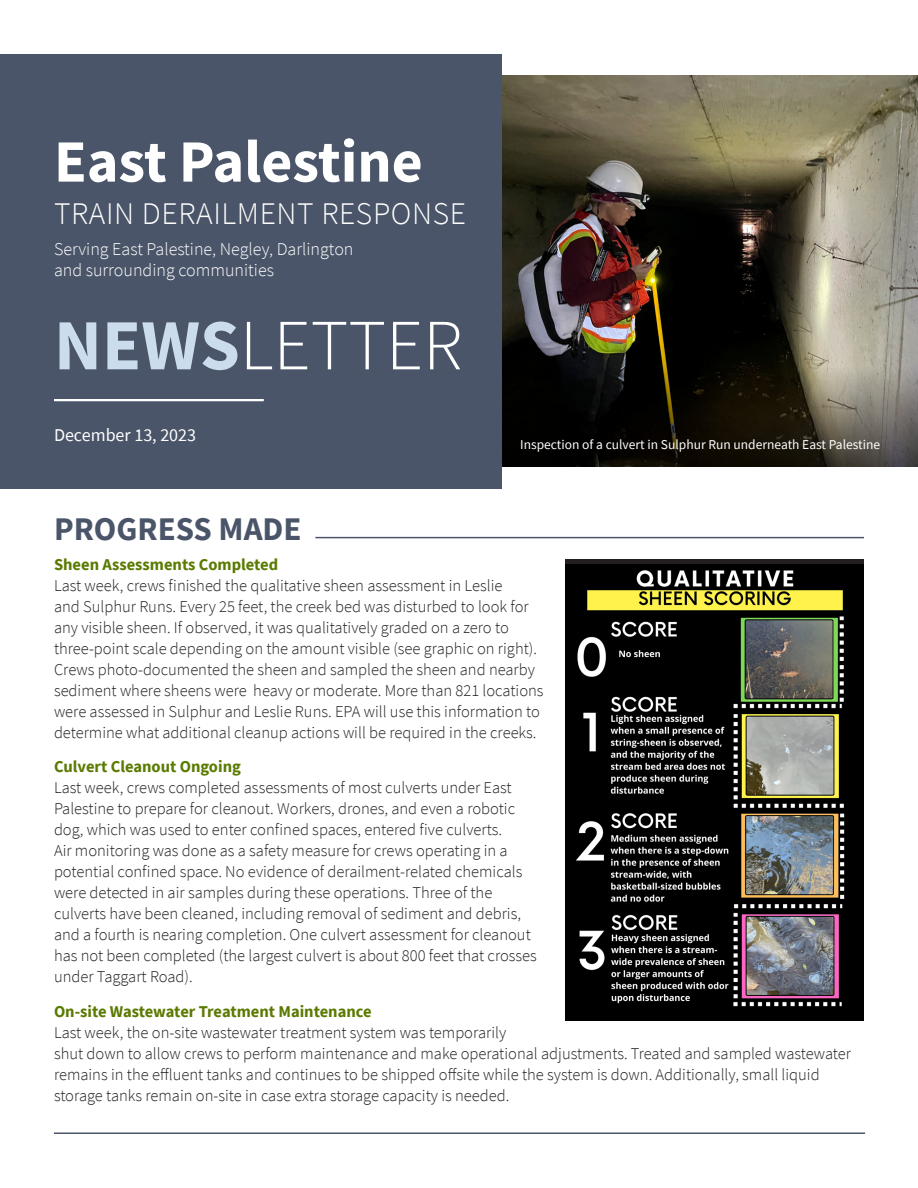
<style>
.page{position:relative;width:918px;height:1188px;background:#fff}
.page>*{position:absolute;margin:0;border:0;box-sizing:border-box;transform-origin:0 0}
.t1{font:300 72px "Source Sans Pro";color:#fff}
.t2{font:700 60px "Source Sans Pro";color:#fff}
.Preface{font:700 33px "Source Sans Pro";color:#4b5569}
.t3{font:300 31.5px "Source Sans Pro";letter-spacing:.02em;color:#fff}
.t4{font:300 18px/21.6px "Source Sans Pro";color:#fff}
.t5{font:18px "Source Sans Pro";color:#fff}
.t6{font:300 16.5px/21px "Source Sans Pro";color:#231f20}
.t7{font:700 16.5px "Source Sans Pro";color:#5a7a00}
.t8{font:13.5px "Source Sans Pro";color:#fff}
.s1{font-weight:700;color:#cbdcec}
</style>
<div class="page">
<hr style="left:54px;top:1132px;width:811px;height:2px;background:#4b5569">
<img style="left:501px;top:76px;width:417px;height:291px">
<svg style="left:501px;top:367px;width:417px;height:100px;background:#27241d"></svg>
<div style="left:0;top:54px;width:501px;height:434px;background:#4b5569"></div>
<hr style="left:54px;top:399px;width:210px;height:2px;background:#fff">
<hr style="left:315px;top:537px;width:549px;height:1px;background:#4b5569">
<img style="left:566px;top:565px;width:298px;height:455px">
<p class="t2" style="left:54px;top:121px;width:370px">East Palestine</p>
<p class="t3" style="left:54px;top:194px;width:414px">TRAIN DERAILMENT RESPONSE</p>
<p class="t4" style="left:54px;top:238px;width:301px">Serving East Palestine, Negley, Darlington and surrounding communities</p>
<p class="t1" style="left:54px;top:301px;width:410px"><span class="s1">NEWS</span>LETTER</p>
<p class="t5" style="left:54px;top:424px;width:144px">December 13, 2023</p>
<p class="Preface" style="left:54px;top:506px;width:249px">PROGRESS MADE</p>
<p class="t8" style="left:520px;top:435px;width:362px">Inspection of a culvert in Sulphur Run underneath East Palestine</p>
<p class="t7" style="left:54px;top:553px;width:226px">Sheen Assessments Completed</p>
<p class="t6" style="left:54px;top:575px;width:491px">Last week, crews finished the qualitative sheen assessment in Leslie<br>and Sulphur Runs. Every 25 feet, the creek bed was disturbed to look for any visible sheen. If observed, it was qualitatively graded on a zero to three-point scale depending on the amount visible (see graphic on right).<br>Crews photo-documented the sheen and sampled the sheen and nearby sediment where sheens were heavy or moderate. More than 821 locations were assessed in Sulphur and Leslie Runs. EPA will use this information to determine what additional cleanup actions will be required in the creeks.</p>
<p class="t7" style="left:54px;top:756px;width:188px">Culvert Cleanout Ongoing</p>
<p class="t6" style="left:54px;top:777px;width:484px">Last week, crews completed assessments of most culverts under East Palestine to prepare for cleanout. Workers, drones, and even a robotic dog, which was used to enter confined spaces, entered five culverts.<br>Air monitoring was done as a safety measure for crews operating in a potential confined space. No evidence of derailment-related chemicals were detected in air samples during these operations. Three of the culverts have been cleaned, including removal of sediment and debris, and a fourth is nearing completion. One culvert assessment for cleanout has not been completed (the largest culvert is about 800 feet that crosses under Taggart Road).</p>
<p class="t7" style="left:54px;top:1000px;width:319px">On-site Wastewater Treatment Maintenance</p>
<p class="t6" style="left:54px;top:1022px;width:799px">Last week, the on-site wastewater treatment system was temporarily<br>shut down to allow crews to perform maintenance and make operational adjustments. Treated and sampled wastewater remains in the effluent tanks and continues to be shipped offsite while the system is down. Additionally, small liquid storage tanks remain on-site in case extra storage capacity is needed.</p>
</div>
